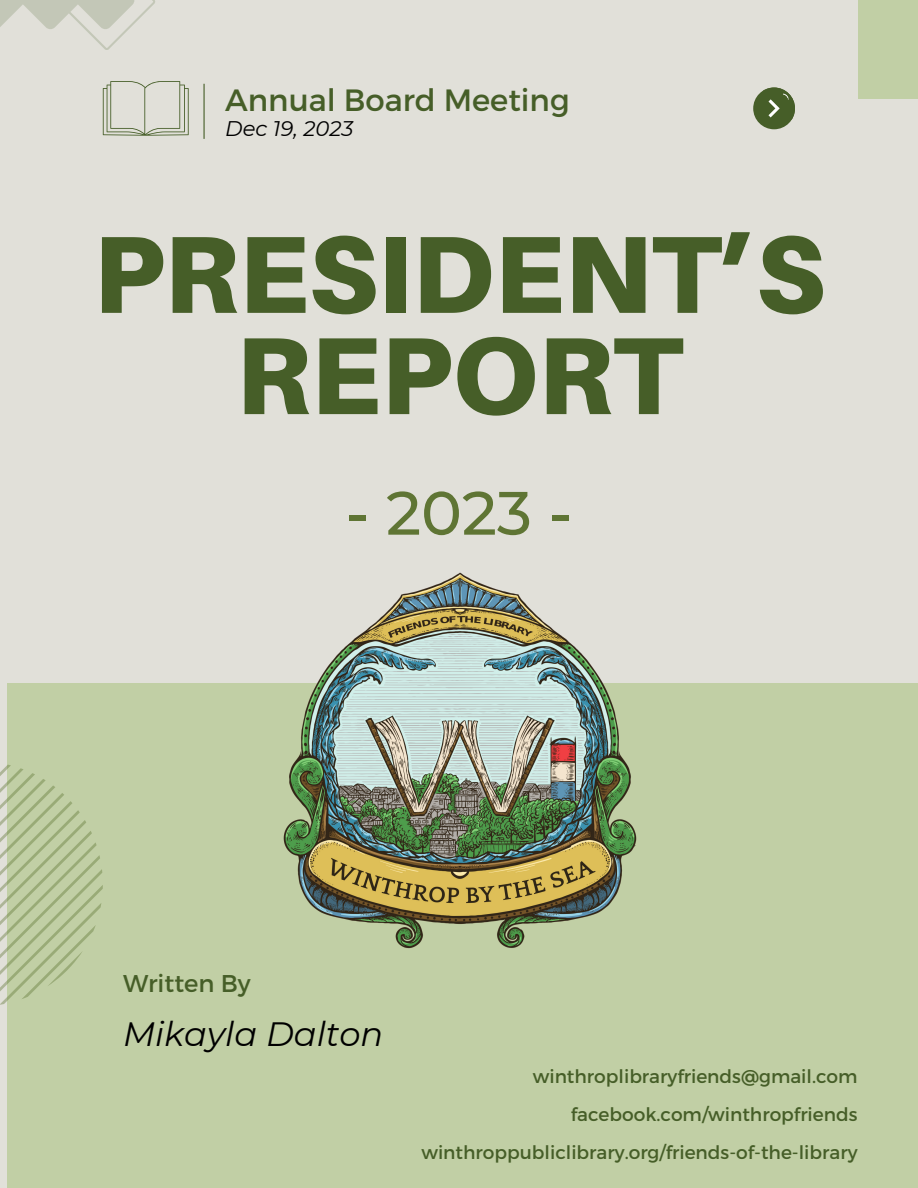
<style>
.page{position:relative;width:918px;height:1188px;background:#e1e0d9}
.page>*{position:absolute;margin:0;border:0;box-sizing:border-box;transform-origin:0 0}
.t1{font:900 109.8px/101.2px "Aileron";color:#465e28;text-align:center}
.t2{font:500 61.05px "Montserrat";color:#5f7534}
.t3{font:italic 33.75px "Montserrat";color:#000}
.t4{font:30.75px "Montserrat";color:#465e28}
.t5{font:24.3px "Montserrat";color:#465e28}
.t6{font:italic 21.15px "Montserrat";color:#000}
.t7{font:18.6px "Montserrat";color:#465e28}
</style>
<div class="page">
<div style="left:7px;top:683px;width:911px;height:505px;background:#c1cfa5"></div>
<hr style="left:203px;top:84px;width:2px;height:55px;background:#465e28">
<div style="left:858px;top:0;width:60px;height:99px;background:#c1cfa5"></div>
<svg style="left:0;top:764px;width:103px;height:241px"></svg>
<div style="left:753px;top:88px;width:42px;height:41px;background:#465e28;border-radius:50%"></div>
<svg style="left:760px;top:88px;width:35px;height:35px"></svg>
<svg style="left:0;top:0;width:155px;height:50px"></svg>
<img style="left:283px;top:572px;width:354px;height:377px">
<svg style="left:103px;top:81px;width:85px;height:55px"></svg>
<p class="t4" style="left:225px;top:80px;width:346px">Annual Board Meeting</p>
<p class="t6" style="left:225px;top:115px;width:130px">Dec 19, 2023</p>
<p class="t1" style="left:93px;top:222px;width:733px">PRESIDENT’S<br>REPORT</p>
<p class="t2" style="left:346px;top:476px;width:227px">- 2023 -</p>
<p class="t5" style="left:123px;top:968px;width:129px">Written By</p>
<p class="t3" style="left:123px;top:1014px;width:262px">Mikayla Dalton</p>
<p class="t7" style="left:533px;top:1064px;width:326px">winthroplibraryfriends@gmail.com</p>
<p class="t7" style="left:571px;top:1102px;width:288px">facebook.com/winthropfriends</p>
<p class="t7" style="left:421px;top:1140px;width:438px">winthroppubliclibrary.org/friends-of-the-library</p>
</div>
